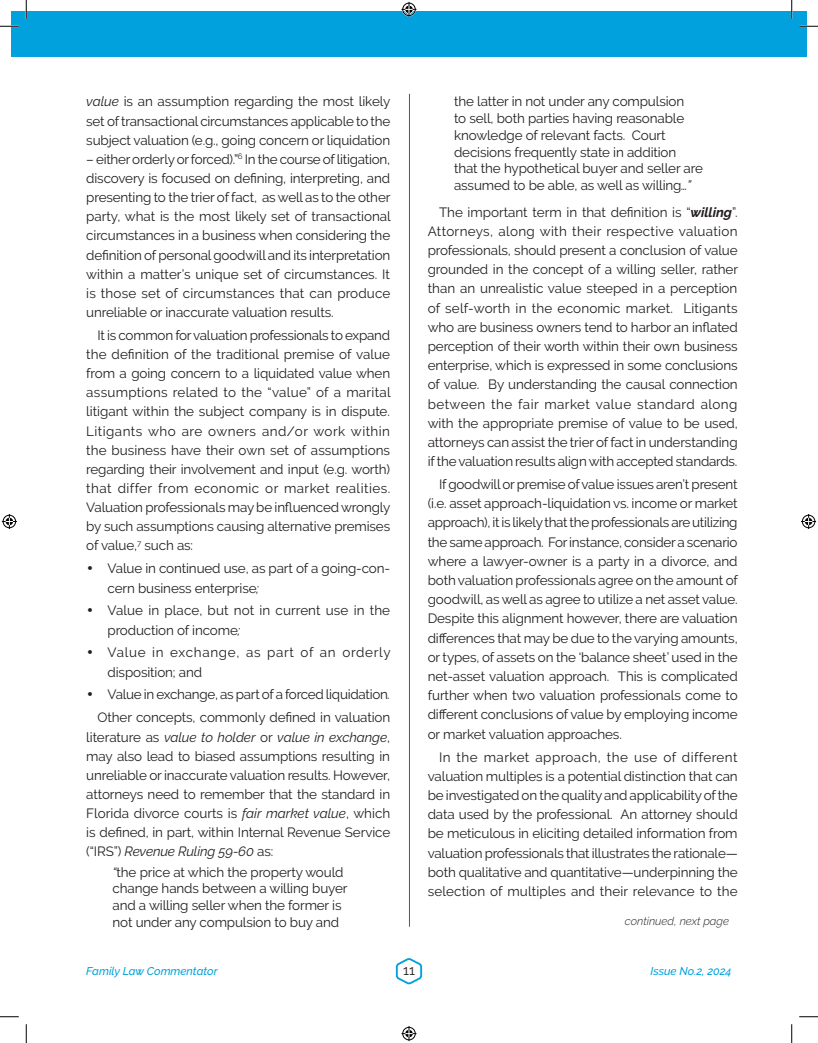
<style>
.page{position:relative;width:818px;height:1043px;background:#fff}
.page>*{position:absolute;margin:0;border:0;box-sizing:border-box;transform-origin:0 0}
.t1{font:13.75px "Raleway";color:#231f20}
._02-Text-11_on_15_INDENT{font:13.5px/19.1px "Raleway";letter-spacing:-.01em;color:#231f20;text-align:justify}
._03-Quote{font:13.5px/16.6px "Raleway";letter-spacing:-.01em;color:#231f20}
._02-Text-11_on_15_INDENT-2{font:13.5px/19.1px "Raleway";letter-spacing:.05em;color:#231f20}
.t2{font:italic 500 11.25px "Raleway";color:#00a1dc}
.continued_next_page{font:italic 300 11.25px "Raleway";color:#231f20}
.s1{font-style:italic}
.s2{font-family:"New Baskerville IT Cby BT"}
.s3{font-weight:700;font-style:italic}
</style>
<div class="page">
<div style="left:11px;top:11px;width:795px;height:45px;background:#00a1dc"></div>
<svg style="left:395px;top:958px;width:28px;height:27px"></svg>
<hr style="left:409px;top:94px;width:1px;height:832px;background:#57585a">
<svg style="left:0;top:25px;width:19px;height:2px"></svg>
<svg style="left:799px;top:25px;width:19px;height:2px"></svg>
<svg style="left:0;top:1016px;width:19px;height:1px"></svg>
<svg style="left:799px;top:1016px;width:19px;height:1px"></svg>
<svg style="left:25px;top:0;width:2px;height:19px"></svg>
<svg style="left:25px;top:1024px;width:2px;height:18px"></svg>
<svg style="left:790px;top:0;width:2px;height:19px"></svg>
<svg style="left:791px;top:1024px;width:1px;height:18px"></svg>
<svg style="left:401px;top:2px;width:15px;height:15px"></svg>
<svg style="left:401px;top:1026px;width:15px;height:15px"></svg>
<svg style="left:2px;top:514px;width:15px;height:15px"></svg>
<svg style="left:801px;top:514px;width:15px;height:15px"></svg>
<p class="_02-Text-11_on_15_INDENT" style="left:86px;top:92px;width:306px"><span class="s1">value</span> is an assumption regarding the most likely set of transactional circumstances applicable to the subject valuation (e.g., going concern or liquidation</p>
<p class="_02-Text-11_on_15_INDENT" style="left:86px;top:149px;width:306px">– either orderly or forced).”<sup>6</sup> In the course of litigation, discovery is focused on defining, interpreting, and presenting to the trier of fact, as well as to the other party, what is the most likely set of transactional circumstances in a business when considering the definition of personal goodwill and its interpretation within a matter’s unique set of circumstances. It is those set of circumstances that can produce unreliable or inaccurate valuation results.</p>
<p class="_02-Text-11_on_15_INDENT" style="left:86px;top:325px;width:306px;text-indent:11px">It is common for valuation professionals to expand the definition of the traditional premise of value from a going concern to a liquidated value when assumptions related to the “value” of a marital litigant within the subject company is in dispute.<br>Litigants who are owners and/or work within the business have their own set of assumptions regarding their involvement and input (e.g. worth) that differ from economic or market realities.<br>Valuation professionals may be influenced wrongly by such assumptions causing alternative premises of value,<sup>7</sup> such as:</p>
<p class="_02-Text-11_on_15_INDENT" style="left:108px;top:559px;width:284px;text-indent:-21px"><span class="s2">•</span> Value in continued use, as part of a going-con&shy;cern business enterprise<span class="s1">;</span></p>
<p class="_02-Text-11_on_15_INDENT" style="left:108px;top:601px;width:284px;text-indent:-21px"><span class="s2">•</span> Value in place, but not in current use in the production of income<span class="s1">;</span></p>
<p class="_02-Text-11_on_15_INDENT-2" style="left:108px;top:643px;width:284px;text-indent:-21px"><span class="s2">•</span> Value in exchange, as part of an orderly disposition; and</p>
<p class="_02-Text-11_on_15_INDENT" style="left:86px;top:685px;width:305px"><span class="s2">•</span> Value in exchange, as part of a forced liquidation<span class="s1">.</span></p>
<p class="_02-Text-11_on_15_INDENT" style="left:86px;top:708px;width:305px;text-indent:11px">Other concepts, commonly defined in valuation literature as <span class="s1">value to holder</span> or <span class="s1">value in exchange</span>, may also lead to biased assumptions resulting in unreliable or inaccurate valuation results. However, attorneys need to remember that the standard in Florida divorce courts is <span class="s1">fair market value</span>, which is defined, in part, within Internal Revenue Service (“IRS”) <span class="s1">Revenue Ruling 59-60</span> as:</p>
<p class="_03-Quote" style="left:112px;top:863px;width:236px"><span class="s1">“</span>the price at which the property would change hands between a willing buyer and a willing seller when the former is not under any compulsion to buy and</p>
<p class="_03-Quote" style="left:454px;top:93px;width:250px">the latter in not under any compulsion<br>to sell, both parties having reasonable knowledge of relevant facts. Court decisions frequently state in addition that the hypothetical buyer and seller are assumed to be able, as well as willing<span class="s1">…”</span></p>
<p class="_02-Text-11_on_15_INDENT" style="left:428px;top:202px;width:312px;text-indent:11px">The important term in that definition is “<span class="s3">willing</span>”.<br>Attorneys, along with their respective valuation professionals, should present a conclusion of value grounded in the concept of a willing seller, rather than an unrealistic value steeped in a perception of self-worth in the economic market. Litigants who are business owners tend to harbor an inflated perception of their worth within their own business enterprise, which is expressed in some conclusions of value. By understanding the causal connection between the fair market value standard along with the appropriate premise of value to be used, attorneys can assist the trier of fact in understanding if the valuation results align with accepted standards.</p>
<p class="_02-Text-11_on_15_INDENT" style="left:428px;top:474px;width:312px;text-indent:11px">If goodwill or premise of value issues aren’t present (i.e. asset approach-liquidation vs. income or market approach), it is likely that the professionals are utilizing the same approach. For instance, consider a scenario where a lawyer-owner is a party in a divorce, and both valuation professionals agree on the amount of goodwill, as well as agree to utilize a net asset value.<br>Despite this alignment however, there are valuation differences that may be due to the varying amounts, or types, of assets on the ‘balance sheet’ used in the net-asset valuation approach. This is complicated further when two valuation professionals come to different conclusions of value by employing income or market valuation approaches.</p>
<p class="_02-Text-11_on_15_INDENT" style="left:428px;top:747px;width:311px;text-indent:11px">In the market approach, the use of different valuation multiples is a potential distinction that can be investigated on the quality and applicability of the data used by the professional. An attorney should be meticulous in eliciting detailed information from valuation professionals that illustrates the rationale— both qualitative and quantitative—underpinning the selection of multiples and their relevance to the</p>
<p class="continued_next_page" style="left:625px;top:914px;width:106px">continued, next page</p>
<p class="t2" style="left:86px;top:964px;width:133px">Family Law Commentator</p>
<p class="t1" style="left:403px;top:962px;width:13px">11</p>
<p class="t2" style="left:650px;top:964px;width:83px">Issue No.2, 2024</p>
</div>
